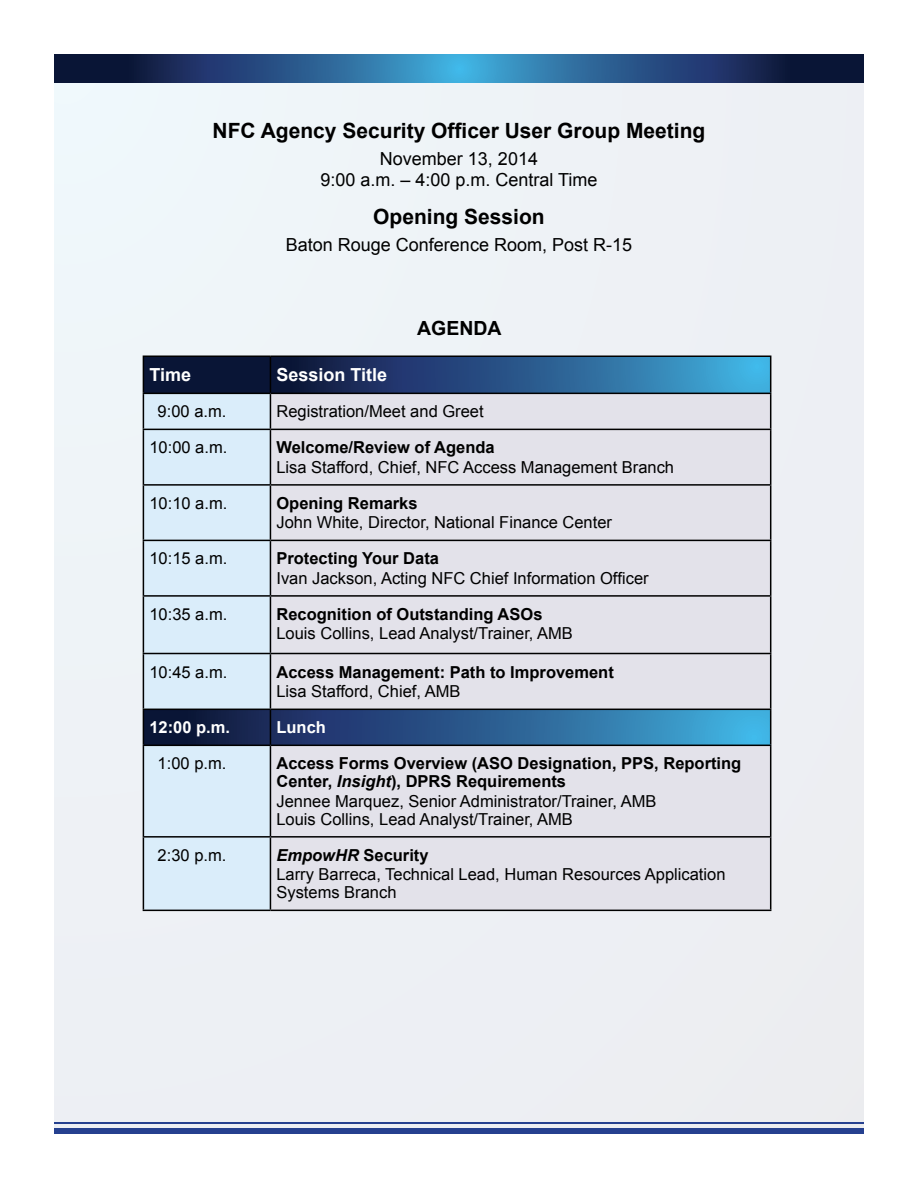
<style>
.page{position:relative;width:918px;height:1188px;background:#fff}
.page>*{position:absolute;margin:0;border:0;box-sizing:border-box;transform-origin:0 0}
._14bold{font:700 21px "Arial";color:#000}
.text{font:700 19.5px "Arial";color:#000}
._12_regular{font:18px/21px "Arial";color:#000;text-align:center}
.table_head12{font:700 18px "Arial";color:#fff}
.table_text{font:16.5px/18px "Arial";color:#000}
.table_head_11bold{font:700 16.5px/18px "Arial";color:#000}
.table_text_white{font:700 16.5px "Arial";color:#fff}
.s1{font-style:italic}
</style>
<div class="page">
<div style="left:54px;top:54px;width:810px;height:1080px;background:#edf0f5"></div>
<svg style="left:54px;top:54px;width:810px;height:29px;background:#24507e"></svg>
<hr style="left:54px;top:1122px;width:810px;height:2px;background:#25408f">
<div style="left:54px;top:1128px;width:810px;height:6px;background:#25408f"></div>
<svg style="left:144px;top:357px;width:626px;height:36px;background:#224c79"></svg>
<svg style="left:144px;top:394px;width:126px;height:516px;background:#d5e7f4"></svg>
<div style="left:271px;top:394px;width:499px;height:516px;background:#e3e2ea"></div>
<svg style="left:144px;top:710px;width:626px;height:35px;background:#275988"></svg>
<hr style="left:143px;top:356px;width:127px;height:1px;background:#000">
<hr style="left:143px;top:357px;width:1px;height:36px;background:#000">
<hr style="left:270px;top:356px;width:501px;height:1px;background:#000">
<hr style="left:270px;top:357px;width:1px;height:36px;background:#000">
<hr style="left:770px;top:357px;width:1px;height:36px;background:#000">
<hr style="left:143px;top:393px;width:127px;height:1px;background:#000">
<hr style="left:143px;top:394px;width:1px;height:35px;background:#000">
<hr style="left:270px;top:393px;width:501px;height:1px;background:#000">
<hr style="left:270px;top:394px;width:1px;height:35px;background:#000">
<hr style="left:770px;top:394px;width:1px;height:35px;background:#000">
<hr style="left:143px;top:429px;width:127px;height:1px;background:#000">
<hr style="left:143px;top:430px;width:1px;height:54px;background:#000">
<hr style="left:270px;top:429px;width:501px;height:1px;background:#000">
<hr style="left:270px;top:430px;width:1px;height:54px;background:#000">
<hr style="left:770px;top:430px;width:1px;height:54px;background:#000">
<hr style="left:143px;top:484px;width:127px;height:2px;background:#000">
<hr style="left:143px;top:486px;width:1px;height:54px;background:#000">
<hr style="left:270px;top:484px;width:501px;height:2px;background:#000">
<hr style="left:270px;top:486px;width:1px;height:54px;background:#000">
<hr style="left:770px;top:486px;width:1px;height:54px;background:#000">
<hr style="left:143px;top:540px;width:127px;height:1px;background:#000">
<hr style="left:143px;top:541px;width:1px;height:54px;background:#000">
<hr style="left:270px;top:540px;width:501px;height:1px;background:#000">
<hr style="left:270px;top:541px;width:1px;height:54px;background:#000">
<hr style="left:770px;top:541px;width:1px;height:54px;background:#000">
<hr style="left:143px;top:595px;width:127px;height:2px;background:#000">
<hr style="left:143px;top:597px;width:1px;height:56px;background:#000">
<hr style="left:270px;top:595px;width:501px;height:2px;background:#000">
<hr style="left:270px;top:597px;width:1px;height:56px;background:#000">
<hr style="left:770px;top:597px;width:1px;height:56px;background:#000">
<hr style="left:143px;top:653px;width:127px;height:1px;background:#000">
<hr style="left:143px;top:654px;width:1px;height:55px;background:#000">
<hr style="left:270px;top:653px;width:501px;height:1px;background:#000">
<hr style="left:270px;top:654px;width:1px;height:55px;background:#000">
<hr style="left:770px;top:654px;width:1px;height:55px;background:#000">
<hr style="left:143px;top:709px;width:127px;height:1px;background:#000">
<hr style="left:143px;top:710px;width:1px;height:35px;background:#000">
<hr style="left:270px;top:709px;width:501px;height:1px;background:#000">
<hr style="left:270px;top:710px;width:1px;height:35px;background:#000">
<hr style="left:770px;top:710px;width:1px;height:35px;background:#000">
<hr style="left:143px;top:745px;width:127px;height:1px;background:#000">
<hr style="left:143px;top:746px;width:1px;height:90px;background:#000">
<hr style="left:270px;top:745px;width:501px;height:1px;background:#000">
<hr style="left:270px;top:746px;width:1px;height:90px;background:#000">
<hr style="left:770px;top:746px;width:1px;height:90px;background:#000">
<hr style="left:143px;top:836px;width:127px;height:2px;background:#000">
<hr style="left:143px;top:838px;width:1px;height:72px;background:#000">
<hr style="left:270px;top:836px;width:501px;height:2px;background:#000">
<hr style="left:270px;top:838px;width:1px;height:72px;background:#000">
<hr style="left:770px;top:838px;width:1px;height:72px;background:#000">
<hr style="left:143px;top:910px;width:127px;height:1px;background:#000">
<hr style="left:270px;top:910px;width:501px;height:1px;background:#000">
<p class="_14bold" style="left:213px;top:117px;width:494px">NFC Agency Security Officer User Group Meeting</p>
<p class="_12_regular" style="left:320px;top:149px;width:279px">November 13, 2014<br>9:00 a.m. – 4:00 p.m. Central Time</p>
<p class="_14bold" style="left:373px;top:203px;width:173px">Opening Session</p>
<p class="_12_regular" style="left:286px;top:234px;width:348px">Baton Rouge Conference Room, Post R-15</p>
<p class="text" style="left:417px;top:315px;width:86px">AGENDA</p>
<p class="table_head12" style="left:149px;top:363px;width:43px">Time</p>
<p class="table_head12" style="left:276px;top:363px;width:112px">Session Title</p>
<p class="table_text" style="left:158px;top:403px;width:70px">9:00 a.m.</p>
<p class="table_text" style="left:276px;top:403px;width:209px">Registration/Meet and Greet</p>
<p class="table_text" style="left:149px;top:439px;width:79px">10:00 a.m.</p>
<p class="table_head_11bold" style="left:276px;top:439px;width:220px">Welcome/Review of Agenda</p>
<p class="table_text" style="left:276px;top:458px;width:399px">Lisa Stafford, Chief, NFC Access Management Branch</p>
<p class="table_text" style="left:149px;top:494px;width:79px">10:10 a.m.</p>
<p class="table_head_11bold" style="left:276px;top:495px;width:143px">Opening Remarks</p>
<p class="table_text" style="left:276px;top:514px;width:337px">John White, Director, National Finance Center</p>
<p class="table_text" style="left:149px;top:550px;width:79px">10:15 a.m.</p>
<p class="table_head_11bold" style="left:276px;top:550px;width:164px">Protecting Your Data</p>
<p class="table_text" style="left:276px;top:569px;width:374px">Ivan Jackson, Acting NFC Chief Information Officer</p>
<p class="table_text" style="left:149px;top:605px;width:79px">10:35 a.m.</p>
<p class="table_head_11bold" style="left:276px;top:606px;width:268px">Recognition of Outstanding ASOs</p>
<p class="table_text" style="left:276px;top:625px;width:298px">Louis Collins, Lead Analyst/Trainer, AMB</p>
<p class="table_text" style="left:149px;top:663px;width:79px">10:45 a.m.</p>
<p class="table_head_11bold" style="left:276px;top:663px;width:339px">Access Management: Path to Improvement</p>
<p class="table_text" style="left:276px;top:682px;width:186px">Lisa Stafford, Chief, AMB</p>
<p class="table_text_white" style="left:149px;top:717px;width:82px">12:00 p.m.</p>
<p class="table_text_white" style="left:276px;top:717px;width:51px">Lunch</p>
<p class="table_text" style="left:158px;top:755px;width:70px">1:00 p.m.</p>
<p class="table_head_11bold" style="left:276px;top:755px;width:466px">Access Forms Overview (ASO Designation, PPS, Reporting<br>Center, <span class="s1">Insight</span>), DPRS Requirements</p>
<p class="table_text" style="left:276px;top:792px;width:381px">Jennee Marquez, Senior Administrator/Trainer, AMB<br>Louis Collins, Lead Analyst/Trainer, AMB</p>
<p class="table_text" style="left:158px;top:846px;width:70px">2:30 p.m.</p>
<p class="table_head_11bold" style="left:276px;top:847px;width:154px"><span class="s1">EmpowHR</span> Security</p>
<p class="table_text" style="left:276px;top:866px;width:451px">Larry Barreca, Technical Lead, Human Resources Application<br>Systems Branch</p>
</div>
